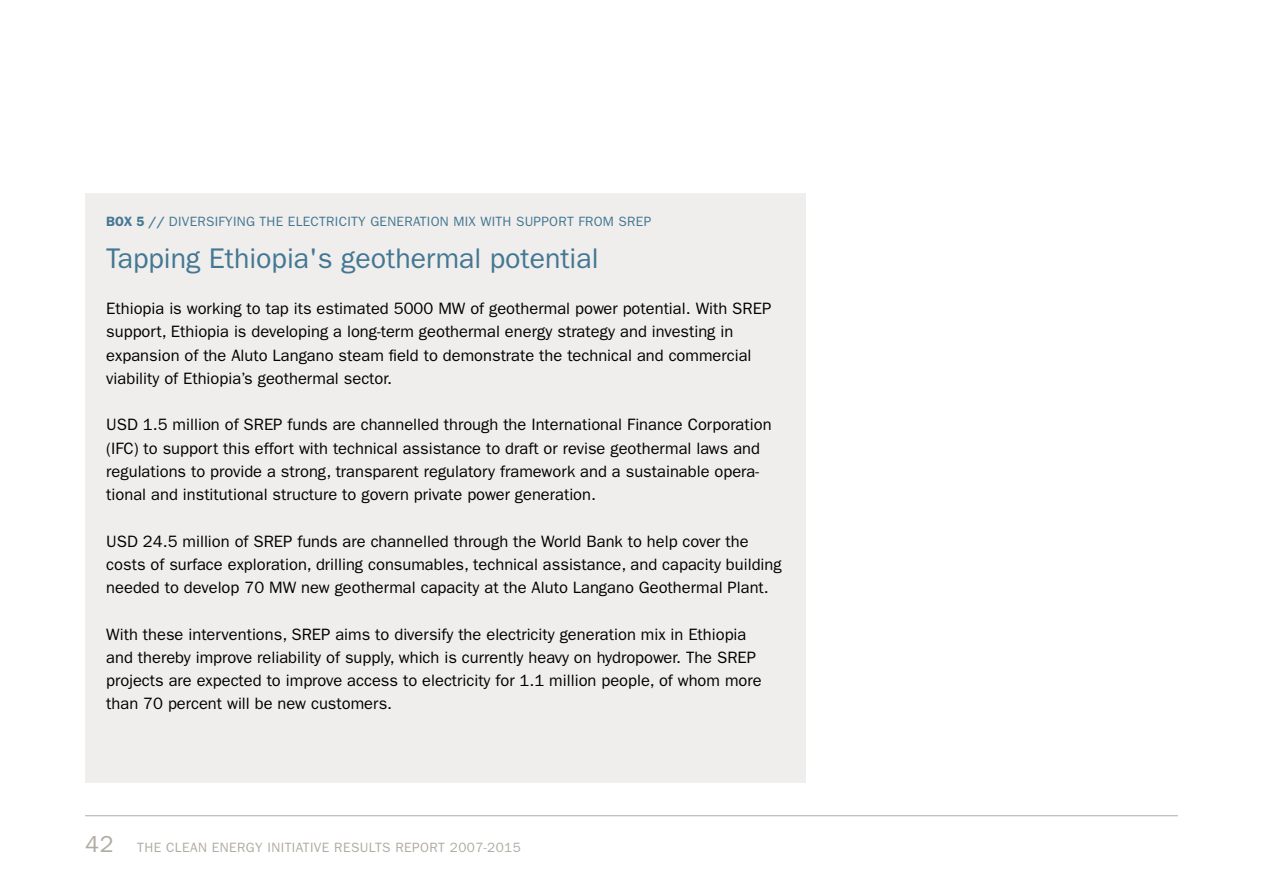
<style>
.page{position:relative;width:1263px;height:893px;background:#fff}
.page>*{position:absolute;margin:0;border:0;box-sizing:border-box;transform-origin:0 0}
.t1{font:28.5px "ITC Franklin Gothic Std";color:#437793}
.t2{font:16.5px/23.2px "ITC Franklin Gothic Std";color:#000}
.t3{font:13.5px "ITC Franklin Gothic Std";letter-spacing:.02em;color:#437793}
.t4{font:13.5px "ITC Franklin Gothic Std";letter-spacing:.03em;color:#b1aca2}
.s1{font-weight:600}
.s2{font-size:23.25px}
</style>
<div class="page">
<div style="left:85px;top:193px;width:720px;height:590px;background:#efeeec"></div>
<hr style="left:85px;top:815px;width:1093px;height:1px;background:#b1aca2">
<p class="t3" style="left:106px;top:213px;width:546px"><span class="s1">BOX 5 //</span> DIVERSIFYING THE ELECTRICITY GENERATION MIX WITH SUPPORT FROM SREP</p>
<h1 class="t1" style="left:106px;top:242px;width:494px">Tapping Ethiopia's geothermal potential</h1>
<p class="t2" style="left:106px;top:297px;width:666px">Ethiopia is working to tap its estimated 5000 MW of geothermal power potential. With SREP support, Ethiopia is developing a long-term geothermal energy strategy and investing in expansion of the Aluto Langano steam field to demonstrate the technical and commercial viability of Ethiopia’s geothermal sector.</p>
<p class="t2" style="left:106px;top:413px;width:667px">USD 1.5 million of SREP funds are channelled through the International Finance Corporation (IFC) to support this effort with technical assistance to draft or revise geothermal laws and regulations to provide a strong, transparent regulatory framework and a sustainable opera&shy;tional and institutional structure to govern private power generation.</p>
<p class="t2" style="left:106px;top:530px;width:677px">USD 24.5 million of SREP funds are channelled through the World Bank to help cover the costs of surface exploration, drilling consumables, technical assistance, and capacity building needed to develop 70 MW new geothermal capacity at the Aluto Langano Geothermal Plant.</p>
<p class="t2" style="left:106px;top:622px;width:657px">With these interventions, SREP aims to diversify the electricity generation mix in Ethiopia and thereby improve reliability of supply, which is currently heavy on hydropower. The SREP projects are expected to improve access to electricity for 1.1 million people, of whom more than 70 percent will be new customers.</p>
<p class="t4" style="left:85px;top:839px;width:437px"><span class="s2">42</span> THE CLEAN ENERGY INITIATIVE RESULTS REPORT 2007-2015</p>
</div>
